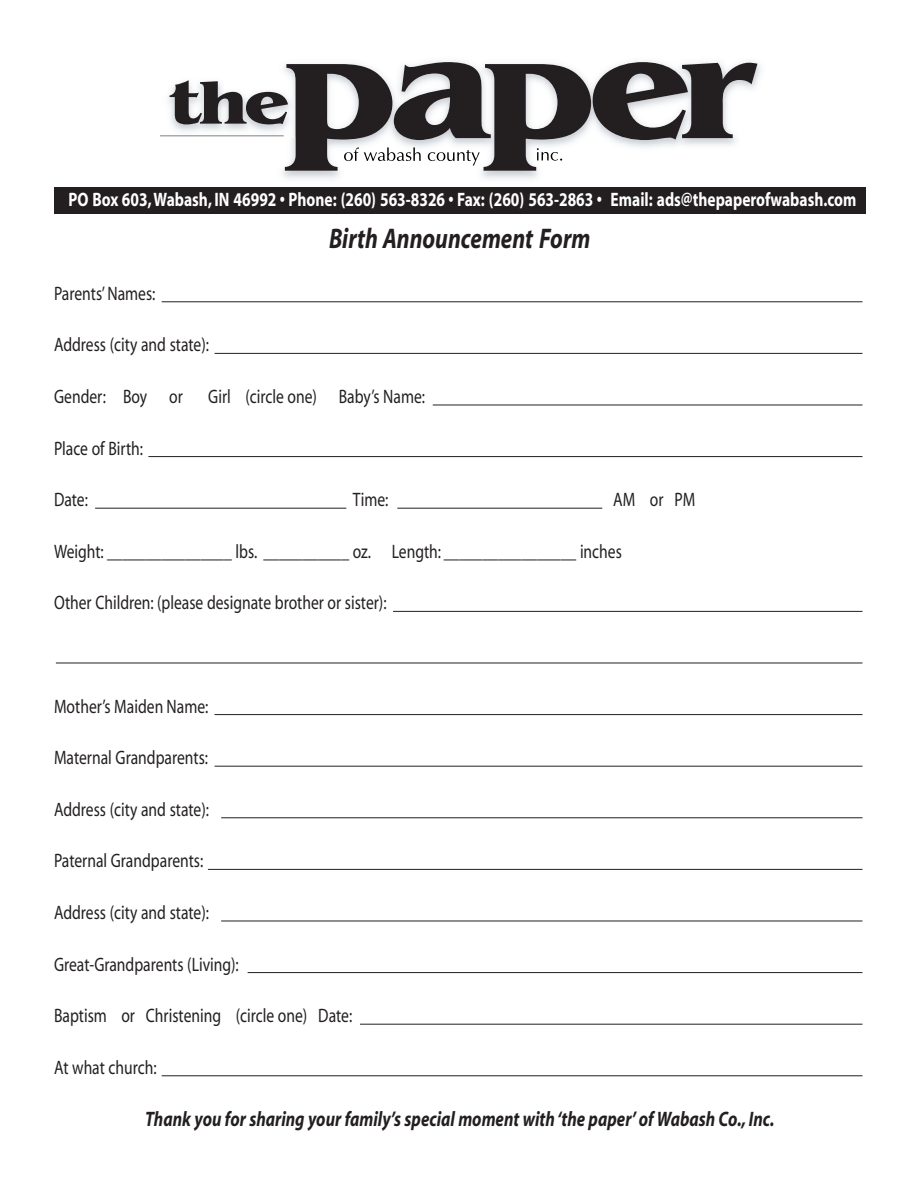
<style>
.page{position:relative;width:918px;height:1188px;background:#fff}
.page>*{position:absolute;margin:0;border:0;box-sizing:border-box;transform-origin:0 0}
.t1{font:italic 700 28.5px "Myriad";color:#231f20;scale:.8 1}
.t2{font:italic 700 21px "Myriad";color:#231f20;scale:.8 1}
.t3{font:19.5px "Myriad";color:#231f20;scale:.8 1}
.t4{font:700 19.5px "Myriad";color:#fff;scale:.79 1}
</style>
<div class="page">
<svg style="left:285px;top:62px;width:472px;height:109px"></svg>
<img style="left:160px;top:74px;width:139px;height:64px">
<svg style="left:170px;top:80px;width:118px;height:44px"></svg>
<svg style="left:344px;top:147px;width:77px;height:14px"></svg>
<svg style="left:428px;top:150px;width:52px;height:16px"></svg>
<svg style="left:537px;top:148px;width:25px;height:13px"></svg>
<div style="left:54px;top:188px;width:812px;height:26px;background:#231f20"></div>
<hr style="left:162px;top:301px;width:700px;height:1px;background:#231f20">
<hr style="left:215px;top:353px;width:647px;height:1px;background:#231f20">
<hr style="left:433px;top:404px;width:429px;height:1px;background:#231f20">
<hr style="left:148px;top:456px;width:714px;height:1px;background:#231f20">
<hr style="left:95px;top:508px;width:251px;height:1px;background:#231f20">
<hr style="left:397px;top:508px;width:205px;height:1px;background:#231f20">
<hr style="left:393px;top:611px;width:469px;height:1px;background:#231f20">
<hr style="left:56px;top:662px;width:806px;height:1px;background:#231f20">
<hr style="left:215px;top:714px;width:647px;height:1px;background:#231f20">
<hr style="left:215px;top:766px;width:647px;height:1px;background:#231f20">
<hr style="left:221px;top:817px;width:641px;height:1px;background:#231f20">
<hr style="left:208px;top:869px;width:654px;height:1px;background:#231f20">
<hr style="left:221px;top:920px;width:641px;height:1px;background:#231f20">
<hr style="left:248px;top:972px;width:614px;height:1px;background:#231f20">
<hr style="left:360px;top:1024px;width:502px;height:1px;background:#231f20">
<hr style="left:162px;top:1075px;width:700px;height:1px;background:#231f20">
<p class="t4" style="left:68px;top:192px;width:999px">PO Box 603, Wabash, IN 46992 • Phone: (260) 563-8326 • Fax: (260) 563-2863 • Email: ads@thepaperofwabash.com</p>
<h1 class="t1" style="left:329px;top:228px;width:328px">Birth Announcement Form</h1>
<p class="t3" style="left:54px;top:286px;width:128px">Parents’ Names:</p>
<p class="t3" style="left:54px;top:338px;width:195px">Address (city and state):</p>
<p class="t3" style="left:54px;top:389px;width:162px">Gender: Boy or</p>
<p class="t3" style="left:208px;top:389px;width:273px">Girl (circle one) Baby’s Name:</p>
<p class="t3" style="left:54px;top:441px;width:113px">Place of Birth:</p>
<p class="t3" style="left:54px;top:492px;width:44px">Date:</p>
<p class="t3" style="left:353px;top:492px;width:46px">Time:</p>
<p class="t3" style="left:613px;top:492px;width:104px">AM or PM</p>
<p class="t3" style="left:54px;top:544px;width:711px">Weight: ________________ lbs. ___________ oz. Length: _________________ inches</p>
<p class="t3" style="left:54px;top:596px;width:417px">Other Children: (please designate brother or sister):</p>
<p class="t3" style="left:54px;top:699px;width:195px">Mother’s Maiden Name:</p>
<p class="t3" style="left:54px;top:750px;width:194px">Maternal Grandparents:</p>
<p class="t3" style="left:54px;top:802px;width:195px">Address (city and state):</p>
<p class="t3" style="left:54px;top:854px;width:188px">Paternal Grandparents:</p>
<p class="t3" style="left:54px;top:905px;width:195px">Address (city and state):</p>
<p class="t3" style="left:54px;top:957px;width:233px">Great-Grandparents (Living):</p>
<p class="t3" style="left:54px;top:1008px;width:374px">Baptism or Christening (circle one) Date:</p>
<p class="t3" style="left:54px;top:1060px;width:130px">At what church:</p>
<p class="t2" style="left:145px;top:1111px;width:788px">Thank you for sharing your family’s special moment with ‘the paper’ of Wabash Co., Inc.</p>
</div>
